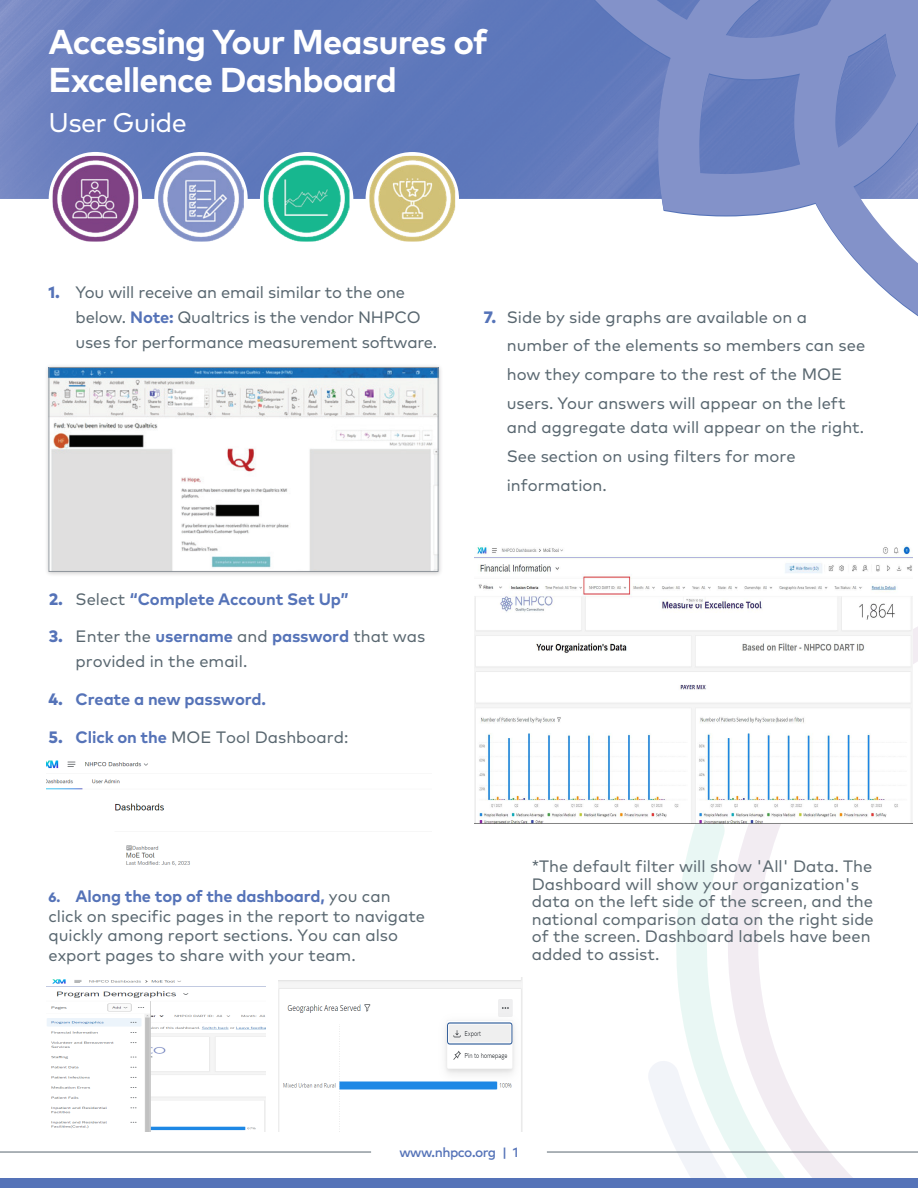
<style>
.page{position:relative;width:918px;height:1188px;background:#fff}
.page>*{position:absolute;margin:0;border:0;box-sizing:border-box;transform-origin:0 0}
.t1{font:700 34.5px/37.5px "Mark Pro";letter-spacing:-.025em;color:#fff}
.t2{font:27px "Mark Pro";letter-spacing:-.025em;color:#fff}
.t3{font:16.5px/28.7px "Mark Pro";color:#596770}
.t4{font:16.5px/17.5px "Mark Pro";color:#5b6870}
.t5{font:700 16.5px "Mark Pro";letter-spacing:-.01em;color:#5573b8}
.t6{font:500 13.5px "Mark Pro";letter-spacing:-.035em;color:#5573b8}
.s1{font-weight:800;color:#5573b8}
.s2{font-weight:700;color:#5573b8}
.s3{font-weight:800}
.s4{font-weight:400;color:#596770}
.s5{font-weight:800;font-size:13.5px;color:#5573b8}
</style>
<div class="page">
<svg style="left:646px;top:545px;width:262px;height:607px"></svg>
<svg style="left:669px;top:824px;width:9px;height:328px"></svg>
<svg style="left:678px;top:557px;width:240px;height:621px"></svg>
<img style="left:0;top:0;width:558px;height:199px">
<svg style="left:558px;top:0;width:360px;height:315px"></svg>
<hr style="left:0;top:1152px;width:371px;height:1px;background:#596770">
<hr style="left:547px;top:1152px;width:371px;height:1px;background:#596770">
<div style="left:0;top:1178px;width:918px;height:10px;background:#5573b8"></div>
<svg style="left:49px;top:152px;width:93px;height:93px"></svg>
<img style="left:53px;top:156px;width:85px;height:86px">
<div style="left:154px;top:152px;width:94px;height:93px;background:#fff;border-radius:50%"></div>
<img style="left:158px;top:156px;width:86px;height:86px">
<svg style="left:260px;top:152px;width:93px;height:93px"></svg>
<img style="left:264px;top:156px;width:86px;height:86px">
<svg style="left:366px;top:152px;width:93px;height:93px"></svg>
<img style="left:369px;top:156px;width:86px;height:86px">
<div style="left:45px;top:363px;width:399px;height:214px;background:#231f20;opacity:.25"></div>
<img style="left:51px;top:369px;width:385px;height:201px">
<div style="left:49px;top:367px;width:389px;height:205px;border:1px solid #8f959b"></div>
<img style="left:474px;top:546px;width:438px;height:278px">
<img style="left:46px;top:760px;width:144px;height:106px">
<img style="left:47px;top:979px;width:218px;height:153px">
<img style="left:278px;top:977px;width:245px;height:154px">
<h1 class="t1" style="left:49px;top:20px;width:441px">Accessing Your Measures of<br>Excellence Dashboard</h1>
<h2 class="t2" style="left:49px;top:102px;width:140px">User Guide</h2>
<p class="t3" style="left:76px;top:279px;width:363px;line-height:24.8px;text-indent:-27px"><span class="s1">1.</span> You will receive an email similar to the one below. <span class="s2">Note:</span> Qualtrics is the vendor NHPCO uses for performance measurement software.</p>
<p class="t5" style="left:49px;top:587px;width:301px"><span class="s3">2.</span> <span class="s4">Select</span> “Complete Account Set Up”</p>
<p class="t3" style="left:76px;top:623px;width:351px;line-height:24.8px;text-indent:-27px"><span class="s1">3.</span> Enter the <span class="s2">username</span> and <span class="s2">password</span> that was provided in the email.</p>
<p class="t5" style="left:48px;top:687px;width:219px"><span class="s3">4.</span> Create a new password.</p>
<p class="t3" style="left:49px;top:722px;width:301px"><span class="s1">5.</span> <span class="s2">Click on the</span> MOE Tool Dashboard:</p>
<p class="t3" style="left:48px;top:885px;width:378px;line-height:19.6px"><span class="s5">6.</span> <span class="s2">Along the top of the dashboard,</span> you can click on specific pages in the report to navigate quickly among report sections. You can also export pages to share with your team.</p>
<p class="t3" style="left:507px;top:301px;width:360px;text-indent:-23px"><span class="s1">7.</span> Side by side graphs are available on a number of the elements so members can see how they compare to the rest of the MOE users. Your answers will appear on the left</p>
<p class="t3" style="left:507px;top:412px;width:359px">and aggregate data will appear on the right.<br>See section on using filters for more information.</p>
<p class="t4" style="left:532px;top:858px;width:344px">*The default filter will show 'All' Data. The Dashboard will show your organization's data on the left side of the screen, and the national comparison data on the right side of the screen. Dashboard labels have been added to assist.</p>
<p class="t6" style="left:399px;top:1142px;width:121px">www.nhpco.org | 1</p>
</div>
